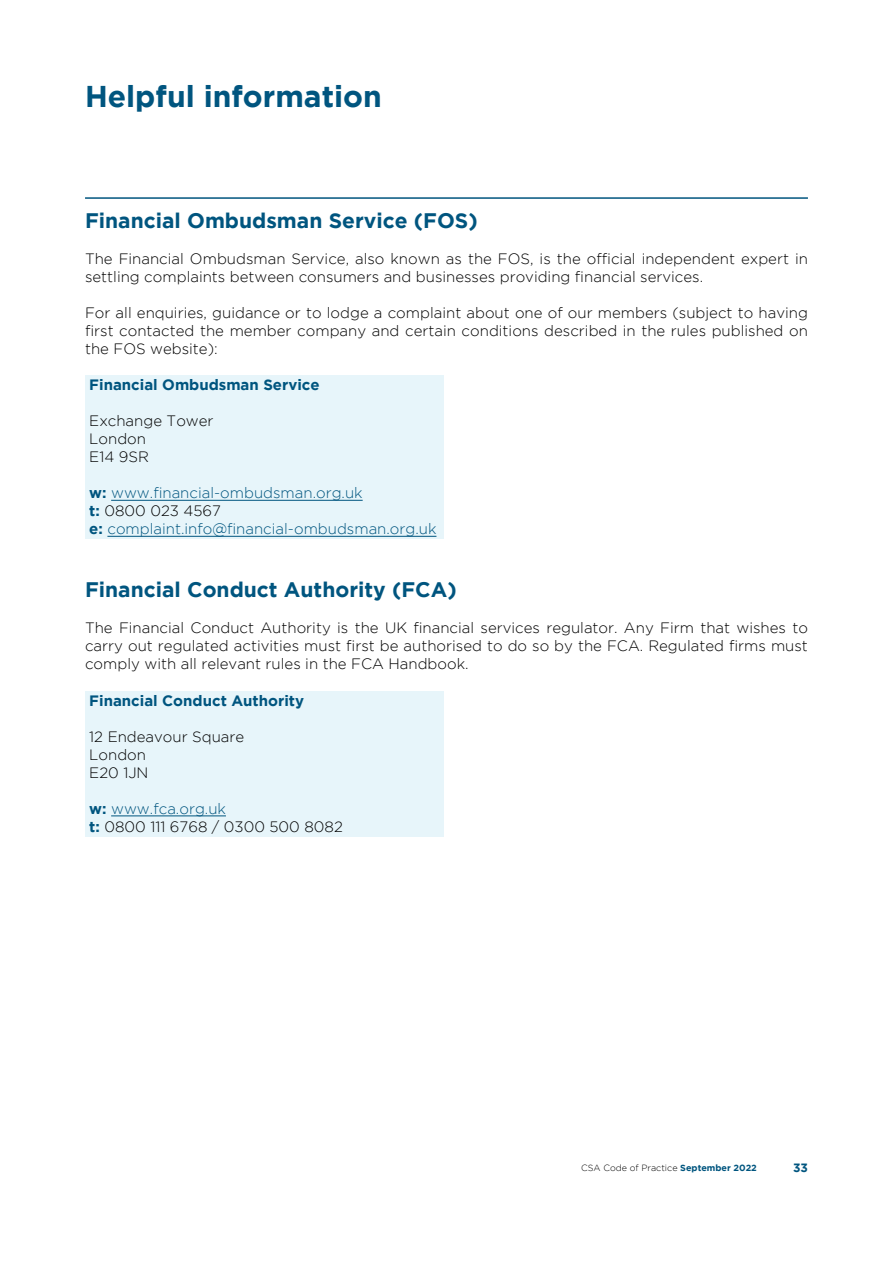
<style>
.page{position:relative;width:893px;height:1263px;background:#fff}
.page>*{position:absolute;margin:0;border:0;box-sizing:border-box;transform-origin:0 0}
.t1{font:700 30px "Gotham";color:#00557f}
.t2{font:700 21px "Gotham";color:#00557f}
.t3{font:300 15px/18px "Gotham";color:#000}
.t4{font:300 15px/18px "Gotham";color:#00557f}
.t5{font:700 15px "Gotham";color:#00557f}
.t6{font:700 12px "Gotham";color:#00557f}
.t7{font:300 9px "Gotham";color:#000}
.s1{font-weight:700}
.s2{color:#000}
.s3{font-weight:700;color:#00557f}
.s4{color:#00557f}
</style>
<div class="page">
<div style="left:85px;top:375px;width:359px;height:164px;background:#e7f5fa"></div>
<hr style="left:111px;top:500px;width:252px;height:1px;background:#00557f">
<hr style="left:107px;top:536px;width:329px;height:1px;background:#00557f">
<hr style="left:85px;top:197px;width:723px;height:2px;background:#00557f">
<div style="left:85px;top:691px;width:359px;height:145px;background:#e7f5fa"></div>
<hr style="left:111px;top:816px;width:115px;height:1px;background:#00557f">
<h1 class="t1" style="left:85px;top:79px;width:298px">Helpful information</h1>
<h2 class="t2" style="left:85px;top:208px;width:394px">Financial Ombudsman Service (FOS)</h2>
<p class="t3" style="left:85px;top:249px;width:724px">The Financial Ombudsman Service, also known as the FOS, is the official independent expert in settling complaints between consumers and businesses providing financial services.</p>
<p class="t3" style="left:85px;top:303px;width:724px;text-align:justify">For all enquiries, guidance or to lodge a complaint about one of our members (subject to having first contacted the member company and certain conditions described in the rules published on the FOS website):</p>
<p class="t5" style="left:89px;top:376px;width:232px">Financial Ombudsman Service</p>
<p class="t3" style="left:89px;top:412px;width:126px">Exchange Tower<br>London<br>E14 9SR</p>
<p class="t4" style="left:89px;top:484px;width:349px"><span class="s1">w:</span> www.financial-ombudsman.org.uk<br><span class="s1">t:</span> <span class="s2">0800 023 4567<br></span><span class="s1">e:</span> complaint.info@financial-ombudsman.org.uk</p>
<h2 class="t2" style="left:85px;top:577px;width:373px">Financial Conduct Authority (FCA)</h2>
<p class="t3" style="left:85px;top:618px;width:724px;text-align:justify">The Financial Conduct Authority is the UK financial services regulator. Any Firm that wishes to carry out regulated activities must first be authorised to do so by the FCA. Regulated firms must comply with all relevant rules in the FCA Handbook.</p>
<p class="t5" style="left:89px;top:692px;width:216px">Financial Conduct Authority</p>
<p class="t3" style="left:89px;top:727px;width:156px">12 Endeavour Square<br>London<br>E20 1JN</p>
<p class="t3" style="left:89px;top:799px;width:255px"><span class="s3">w:</span> <span class="s4">www.fca.org.uk<br></span><span class="s3">t:</span> 0800 111 6768 / 0300 500 8082</p>
<p class="t7" style="left:581px;top:1162px;width:177px">CSA Code of Practice <span class="s3">September 2022</span></p>
<p class="t6" style="left:793px;top:1160px;width:16px">33</p>
</div>
